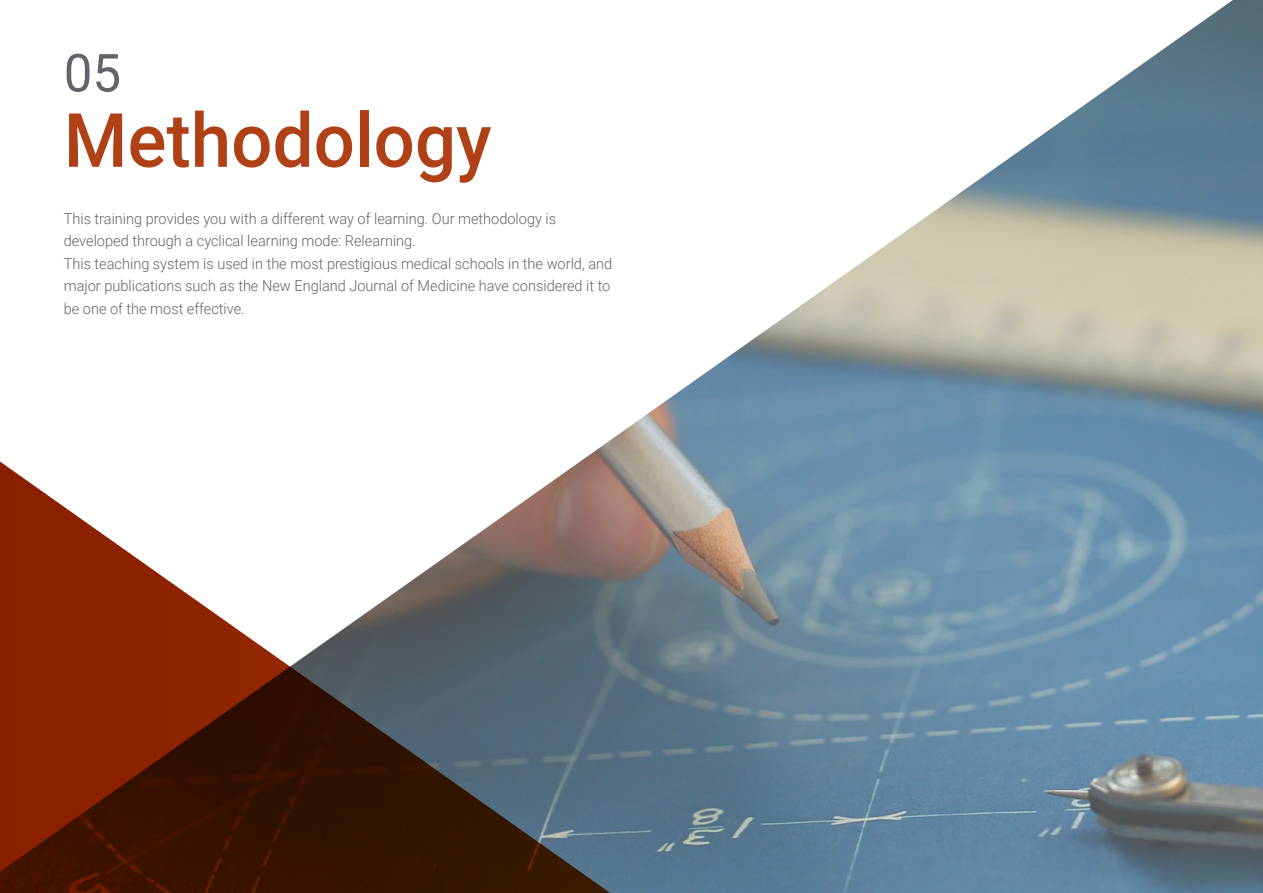
<style>
.page{position:relative;width:1263px;height:893px;background:#fff}
.page>*{position:absolute;margin:0;border:0;box-sizing:border-box;transform-origin:0 0}
.t1{font:500 75px "Roboto";color:#b04117}
.t2{font:52.5px "Roboto";color:#61646a}
.t3{font:300 15px/22.5px "Roboto";color:#61646a}
</style>
<div class="page">
<img style="left:602px;top:0;width:661px;height:893px">
<svg style="left:0;top:446px;width:640px;height:447px"></svg>
<h2 class="t2" style="left:64px;top:36px;width:59px">05</h2>
<h1 class="t1" style="left:64px;top:88px;width:429px">Methodology</h1>
<p class="t3" style="left:64px;top:207px;width:550px">This training provides you with a different way of learning. Our methodology is developed through a cyclical learning mode: Relearning.<br>This teaching system is used in the most prestigious medical schools in the world, and major publications such as the New England Journal of Medicine have considered it to be one of the most effective.</p>
</div>
